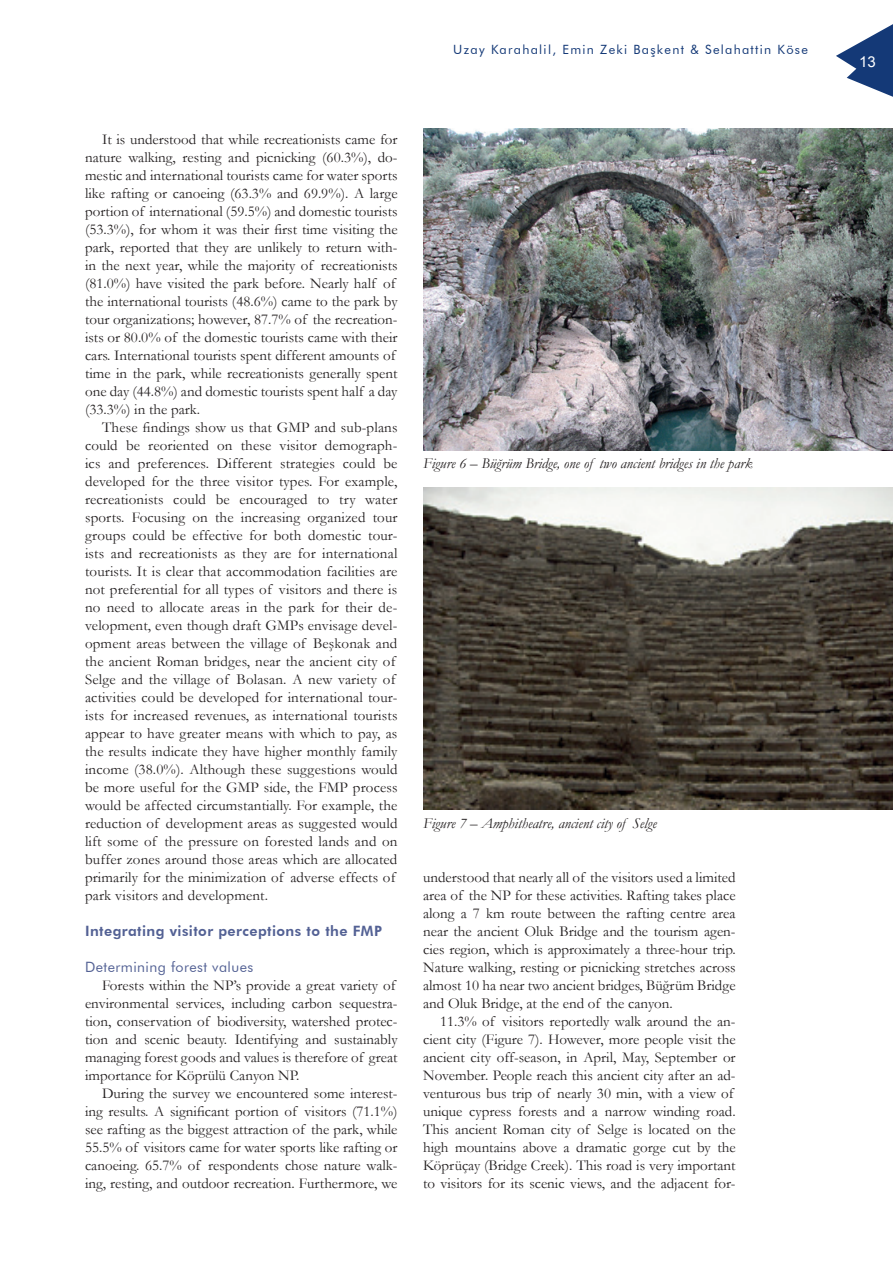
<style>
.page{position:relative;width:893px;height:1263px;background:#fff}
.page>*{position:absolute;margin:0;border:0;box-sizing:border-box;transform-origin:0 0}
.t1{font:15px/18px "Garamond";color:#231f20}
.t2{font:italic 15px "Garamond";color:#231f20}
.t3{font:15px "Arial";color:#fff}
.t4{font:800 14.25px "Futura BT";letter-spacing:.03em;color:#536194}
.t5{font:14.25px "Futura BT";letter-spacing:.03em;color:#536194}
.t6{font:12.75px "Futura BT";letter-spacing:.1em;color:#143977}
</style>
<div class="page">
<svg style="left:836px;top:24px;width:57px;height:73px"></svg>
<img style="left:423px;top:488px;width:470px;height:322px">
<img style="left:423px;top:128px;width:470px;height:322px">
<p class="t6" style="left:453px;top:42px;width:356px">Uzay Karahalil, Emin Zeki Başkent &amp; Selahattin Köse</p>
<p class="t1" style="left:85px;top:130px;width:314px;text-indent:17px">It is understood that while recreationists came for nature walking, resting and picnicking (60.3%), do&shy;mestic and international tourists came for water sports like rafting or canoeing (63.3% and 69.9%). A large portion of international (59.5%) and domestic tourists (53.3%), for whom it was their first time visiting the park, reported that they are unlikely to return with&shy;in the next year, while the majority of recreationists (81.0%) have visited the park before. Nearly half of the international tourists (48.6%) came to the park by tour organizations; however, 87.7% of the recreation&shy;ists or 80.0% of the domestic tourists came with their cars. International tourists spent different amounts of time in the park, while recreationists generally spent one day (44.8%) and domestic tourists spent half a day (33.3%) in the park.</p>
<p class="t1" style="left:85px;top:418px;width:314px;text-indent:17px">These findings show us that GMP and sub-plans could be reoriented on these visitor demograph&shy;ics and preferences. Different strategies could be developed for the three visitor types. For example, recreationists could be encouraged to try water sports. Focusing on the increasing organized tour groups could be effective for both domestic tour&shy;ists and recreationists as they are for international tourists. It is clear that accommodation facilities are not preferential for all types of visitors and there is no need to allocate areas in the park for their de&shy;velopment, even though draft GMPs envisage devel&shy;opment areas between the village of Beşkonak and the ancient Roman bridges, near the ancient city of Selge and the village of Bolasan. A new variety of activities could be developed for international tour&shy;ists for increased revenues, as international tourists appear to have greater means with which to pay, as the results indicate they have higher monthly family income (38.0%). Although these suggestions would be more useful for the GMP side, the FMP process would be affected circumstantially. For example, the reduction of development areas as suggested would lift some of the pressure on forested lands and on buffer zones around those areas which are allocated primarily for the minimization of adverse effects of park visitors and development.</p>
<p class="t4" style="left:85px;top:922px;width:298px">Integrating visitor perceptions to the FMP</p>
<p class="t5" style="left:85px;top:958px;width:170px">Determining forest values</p>
<p class="t1" style="left:85px;top:976px;width:314px;text-indent:17px">Forests within the NP’s provide a great variety of environmental services, including carbon sequestra&shy;tion, conservation of biodiversity, watershed protec&shy;tion and scenic beauty. Identifying and sustainably managing forest goods and values is therefore of great importance for Köprülü Canyon NP.</p>
<p class="t1" style="left:85px;top:1084px;width:314px;text-align:justify;text-indent:17px">During the survey we encountered some interest&shy;ing results. A significant portion of visitors (71.1%) see rafting as the biggest attraction of the park, while 55.5% of visitors came for water sports like rafting or canoeing. 65.7% of respondents chose nature walk&shy;ing, resting, and outdoor recreation. Furthermore, we</p>
<p class="t2" style="left:423px;top:453px;width:331px">Figure 6 – Büğrüm Bridge, one of two ancient bridges in the park</p>
<p class="t2" style="left:423px;top:813px;width:235px">Figure 7 – Amphitheatre, ancient city of Selge</p>
<p class="t1" style="left:423px;top:868px;width:314px;text-align:justify">understood that nearly all of the visitors used a limited area of the NP for these activities. Rafting takes place along a 7 km route between the rafting centre area near the ancient Oluk Bridge and the tourism agen&shy;cies region, which is approximately a three-hour trip.<br>Nature walking, resting or picnicking stretches across almost 10 ha near two ancient bridges, Büğrüm Bridge and Oluk Bridge, at the end of the canyon.</p>
<p class="t1" style="left:423px;top:1012px;width:314px;text-indent:17px">11.3% of visitors reportedly walk around the an&shy;cient city (Figure 7). However, more people visit the ancient city off-season, in April, May, September or November. People reach this ancient city after an ad&shy;venturous bus trip of nearly 30 min, with a view of unique cypress forests and a narrow winding road.<br>This ancient Roman city of Selge is located on the high mountains above a dramatic gorge cut by the Köprüçay (Bridge Creek). This road is very important to visitors for its scenic views, and the adjacent for-</p>
<p class="t3" style="left:859px;top:52px;width:18px">13</p>
</div>
